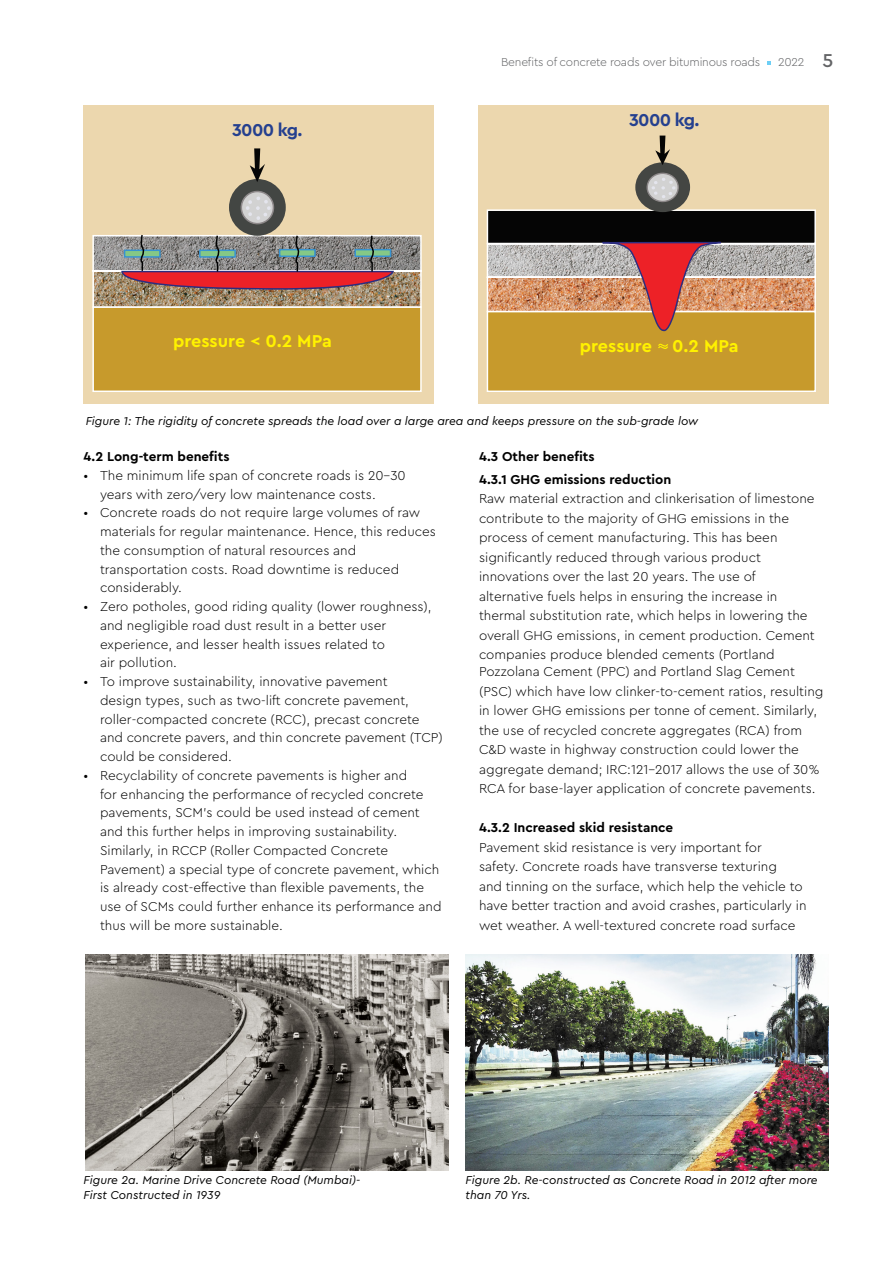
<style>
.page{position:relative;width:893px;height:1263px;background:#fff}
.page>*{position:absolute;margin:0;border:0;box-sizing:border-box;transform-origin:0 0}
.t1{font:500 19.5px "Cera Pro";color:#636466}
.t2{font:700 18px "Cera Pro";color:#fff200}
.t3{font:700 18px "Cera Pro";letter-spacing:-.04em;color:#25408f}
.t4{font:300 13.5px/18.8px "Cera Pro";color:#000}
.t5{font:700 13.5px/22.5px "Cera Pro";color:#000}
.t6{font:italic 12px/14.4px "Cera Pro";color:#000}
.t7{font:300 12px "Cera Pro";letter-spacing:-.02em;color:#636466}
</style>
<div class="page">
<div style="left:478px;top:106px;width:350px;height:298px;background:#ecd7ae"></div>
<div style="left:487px;top:311px;width:329px;height:81px;background:#c79a2c;border:1px solid #fff"></div>
<div style="left:635px;top:162px;width:55px;height:50px;background:#444643;border-radius:50%"></div>
<svg style="left:647px;top:173px;width:32px;height:29px"></svg>
<div style="left:646px;top:172px;width:33px;height:31px;border:1px solid #8d8889;border-radius:50%"></div>
<svg style="left:651px;top:177px;width:25px;height:21px"></svg>
<svg style="left:655px;top:136px;width:15px;height:29px"></svg>
<svg style="left:486px;top:209px;width:330px;height:126px"></svg>
<img style="left:466px;top:955px;width:362px;height:215px">
<img style="left:86px;top:955px;width:363px;height:215px">
<div style="left:84px;top:106px;width:350px;height:298px;background:#ecd7ae"></div>
<div style="left:92px;top:306px;width:330px;height:86px;background:#c79a2c;border:2px solid #fff"></div>
<img style="left:92px;top:235px;width:330px;height:73px">
<div style="left:229px;top:179px;width:57px;height:57px;background:#434643;border-radius:50%"></div>
<svg style="left:241px;top:191px;width:33px;height:33px"></svg>
<div style="left:240px;top:190px;width:35px;height:35px;border:2px solid #8d8889;border-radius:50%"></div>
<svg style="left:246px;top:196px;width:25px;height:24px"></svg>
<svg style="left:250px;top:148px;width:15px;height:34px"></svg>
<svg style="left:658px;top:344px;width:10px;height:5px"></svg>
<h2 class="t3" style="left:232px;top:118px;width:72px">3000 kg.</h2>
<p class="t7" style="left:501px;top:54px;width:261px">Benefits of concrete roads over bituminous roads</p>
<h1 class="t1" style="left:822px;top:47px;width:12px">5</h1>
<p class="t7" style="left:778px;top:54px;width:28px">2022</p>
<h2 class="t3" style="left:629px;top:108px;width:72px">3000 kg.</h2>
<h2 class="t2" style="left:173px;top:329px;width:160px">pressure &lt; 0.2 MPa</h2>
<h2 class="t2" style="left:580px;top:334px;width:160px">pressure 0.2 MPa</h2>
<p class="t6" style="left:86px;top:413px;width:614px">Figure 1: The rigidity of concrete spreads the load over a large area and keeps pressure on the sub-grade low</p>
<p class="t5" style="left:84px;top:445px;width:147px">4.2 Long-term benefits</p>
<p class="t4" style="left:100px;top:465px;width:307px;text-indent:-16px">• The minimum life span of concrete roads is 20-30 years with zero/very low maintenance costs.</p>
<p class="t4" style="left:100px;top:503px;width:337px;text-indent:-16px">• Concrete roads do not require large volumes of raw materials for regular maintenance. Hence, this reduces the consumption of natural resources and transportation costs. Road downtime is reduced considerably.</p>
<p class="t4" style="left:100px;top:597px;width:333px;text-indent:-16px">• Zero potholes, good riding quality (lower roughness), and negligible road dust result in a better user experience, and lesser health issues related to<br>air pollution.</p>
<p class="t4" style="left:100px;top:672px;width:344px;text-indent:-16px">• To improve sustainability, innovative pavement<br>design types, such as two-lift concrete pavement, roller-compacted concrete (RCC), precast concrete and concrete pavers, and thin concrete pavement (TCP) could be considered.</p>
<p class="t4" style="left:100px;top:765px;width:343px;text-indent:-16px">• Recyclability of concrete pavements is higher and<br>for enhancing the performance of recycled concrete pavements, SCM's could be used instead of cement and this further helps in improving sustainability.<br>Similarly, in RCCP (Roller Compacted Concrete Pavement) a special type of concrete pavement, which is already cost-effective than flexible pavements, the use of SCMs could further enhance its performance and thus will be more sustainable.</p>
<p class="t5" style="left:479px;top:445px;width:194px">4.3 Other benefits<br>4.3.1 GHG emissions reduction</p>
<p class="t4" style="left:479px;top:488px;width:337px;line-height:19.5px">Raw material extraction and clinkerisation of limestone contribute to the majority of GHG emissions in the process of cement manufacturing. This has been significantly reduced through various product innovations over the last 20 years. The use of alternative fuels helps in ensuring the increase in thermal substitution rate, which helps in lowering the overall GHG emissions, in cement production. Cement companies produce blended cements (Portland</p>
<p class="t4" style="left:479px;top:661px;width:346px;line-height:19.5px">Pozzolana Cement (PPC) and Portland Slag Cement (PSC) which have low clinker-to-cement ratios, resulting in lower GHG emissions per tonne of cement. Similarly, the use of recycled concrete aggregates (RCA) from C&amp;D waste in highway construction could lower the aggregate demand; IRC:121-2017 allows the use of 30% RCA for base-layer application of concrete pavements.</p>
<p class="t5" style="left:479px;top:816px;width:196px">4.3.2 Increased skid resistance</p>
<p class="t4" style="left:479px;top:837px;width:329px;line-height:19.5px">Pavement skid resistance is very important for<br>safety. Concrete roads have transverse texturing<br>and tinning on the surface, which help the vehicle to have better traction and avoid crashes, particularly in wet weather. A well-textured concrete road surface</p>
<p class="t6" style="left:84px;top:1172px;width:278px">Figure 2a. Marine Drive Concrete Road (Mumbai)-<br>First Constructed in 1939</p>
<p class="t6" style="left:466px;top:1172px;width:353px">Figure 2b. Re-constructed as Concrete Road in 2012 after more than 70 Yrs.</p>
</div>
